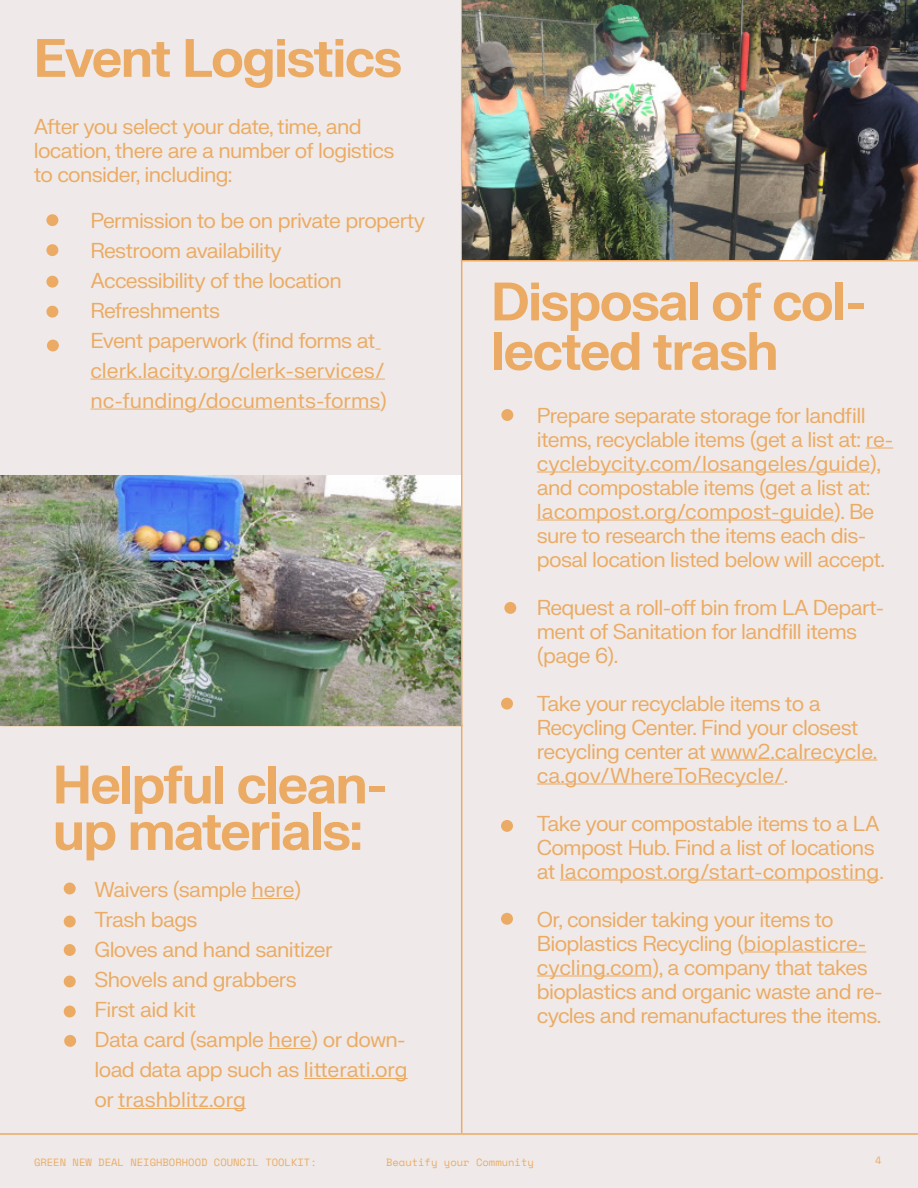
<style>
.page{position:relative;width:918px;height:1188px;background:#efeae9}
.page>*{position:absolute;margin:0;border:0;box-sizing:border-box;transform-origin:0 0}
.t1{font:700 52.5px/46.5px "FK Grotesk Neue Trial";letter-spacing:-.03em;color:#ebab64}
.t2{font:21px/24px "FK Grotesk Neue Trial";letter-spacing:-.03em;color:#ebab64}
.t3{font:21px/30px "FK Grotesk Neue Trial";color:#ebab64}
.t4{font:10.5px "Space Mono";color:#ebab64}
</style>
<div class="page">
<hr style="left:461px;top:0;width:1px;height:1133px;background:#ebab64">
<hr style="left:461px;top:260px;width:457px;height:1px;background:#ebab64">
<hr style="left:90px;top:379px;width:295px;height:1px;background:#ebab64">
<hr style="left:90px;top:409px;width:290px;height:1px;background:#ebab64">
<div style="left:46px;top:214px;width:12px;height:12px;background:#ebab64;border-radius:50%"></div>
<div style="left:46px;top:244px;width:12px;height:12px;background:#ebab64;border-radius:50%"></div>
<div style="left:46px;top:276px;width:12px;height:12px;background:#ebab64;border-radius:50%"></div>
<div style="left:46px;top:306px;width:12px;height:12px;background:#ebab64;border-radius:50%"></div>
<div style="left:47px;top:340px;width:12px;height:11px;background:#ebab64;border-radius:50%"></div>
<hr style="left:251px;top:898px;width:43px;height:1px;background:#ebab64">
<hr style="left:268px;top:1048px;width:43px;height:1px;background:#ebab64">
<hr style="left:304px;top:1078px;width:104px;height:1px;background:#ebab64">
<hr style="left:118px;top:1108px;width:128px;height:1px;background:#ebab64">
<div style="left:64px;top:883px;width:12px;height:11px;background:#ebab64;border-radius:50%"></div>
<div style="left:64px;top:944px;width:12px;height:12px;background:#ebab64;border-radius:50%"></div>
<div style="left:64px;top:916px;width:12px;height:11px;background:#ebab64;border-radius:50%"></div>
<div style="left:64px;top:976px;width:12px;height:11px;background:#ebab64;border-radius:50%"></div>
<div style="left:64px;top:1006px;width:12px;height:11px;background:#ebab64;border-radius:50%"></div>
<div style="left:64px;top:1035px;width:12px;height:12px;background:#ebab64;border-radius:50%"></div>
<hr style="left:0;top:1133px;width:918px;height:2px;background:#ebab64">
<hr style="left:1px;top:725px;width:462px;height:1px;background:#ebab64">
<img style="left:0;top:475px;width:461px;height:251px">
<svg style="left:866px;top:448px;width:27px;height:1px"></svg>
<hr style="left:537px;top:472px;width:333px;height:1px;background:#ebab64">
<hr style="left:537px;top:520px;width:297px;height:1px;background:#ebab64">
<hr style="left:711px;top:760px;width:166px;height:1px;background:#ebab64">
<hr style="left:537px;top:784px;width:247px;height:1px;background:#ebab64">
<hr style="left:560px;top:880px;width:319px;height:1px;background:#ebab64">
<hr style="left:744px;top:952px;width:122px;height:1px;background:#ebab64">
<hr style="left:537px;top:976px;width:115px;height:1px;background:#ebab64">
<div style="left:501px;top:409px;width:12px;height:12px;background:#ebab64;border-radius:50%"></div>
<div style="left:501px;top:698px;width:12px;height:12px;background:#ebab64;border-radius:50%"></div>
<div style="left:504px;top:602px;width:12px;height:12px;background:#ebab64;border-radius:50%"></div>
<div style="left:501px;top:820px;width:12px;height:12px;background:#ebab64;border-radius:50%"></div>
<div style="left:501px;top:913px;width:12px;height:12px;background:#ebab64;border-radius:50%"></div>
<img style="left:463px;top:0;width:455px;height:260px">
<p class="t1" style="left:34px;top:38px;width:370px">Event Logistics</p>
<p class="t2" style="left:34px;top:116px;width:362px">After you select your date, time, and location, there are a number of logistics to consider, including:</p>
<p class="t2" style="left:90px;top:210px;width:336px">Permission to be on private property</p>
<p class="t2" style="left:90px;top:240px;width:193px">Restroom availability</p>
<p class="t2" style="left:90px;top:270px;width:253px">Accessibility of the location</p>
<p class="t2" style="left:90px;top:300px;width:131px">Refreshments</p>
<p class="t3" style="left:90px;top:327px;width:298px">Event paperwork (find forms at clerk.lacity.org/clerk-services/ nc-funding/documents-forms)</p>
<p class="t1" style="left:53px;top:765px;width:337px">Helpful clean&shy;up materials:</p>
<p class="t2" style="left:94px;top:879px;width:208px">Waivers (sample here)</p>
<p class="t2" style="left:94px;top:909px;width:104px">Trash bags</p>
<p class="t2" style="left:94px;top:939px;width:240px">Gloves and hand sanitizer</p>
<p class="t2" style="left:94px;top:969px;width:204px">Shovels and grabbers</p>
<p class="t2" style="left:94px;top:999px;width:103px">First aid kit</p>
<p class="t2" style="left:94px;top:1026px;width:315px;line-height:30px;text-align:justify">Data card (sample here) or down&shy;load data app such as litterati.org or trashblitz.org</p>
<p class="t1" style="left:491px;top:281px;width:377px;line-height:49.5px">Disposal of col&shy;lected trash</p>
<p class="t2" style="left:537px;top:405px;width:358px">Prepare separate storage for landfill items, recyclable items (get a list at: re&shy;cyclebycity.com/losangeles/guide), and compostable items (get a list at: lacompost.org/compost-guide). Be sure to research the items each dis&shy;posal location listed below will accept.</p>
<p class="t2" style="left:537px;top:597px;width:349px">Request a roll-off bin from LA Depart&shy;ment of Sanitation for landfill items (page 6).</p>
<p class="t2" style="left:537px;top:693px;width:342px">Take your recyclable items to a Recycling Center. Find your closest recycling center at www2.calrecycle. ca.gov/WhereToRecycle/.</p>
<p class="t2" style="left:537px;top:813px;width:349px">Take your compostable items to a LA<br>Compost Hub. Find a list of locations at lacompost.org/start-composting.</p>
<p class="t2" style="left:537px;top:909px;width:347px">Or, consider taking your items to Bioplastics Recycling (bioplasticre&shy;cycling.com), a company that takes bioplastics and organic waste and re&shy;cycles and remanufactures the items.</p>
<p class="t4" style="left:34px;top:1154px;width:284px">GREEN NEW DEAL NEIGHBORHOOD COUNCIL TOOLKIT:</p>
<p class="t4" style="left:386px;top:1154px;width:149px">Beautify your Community</p>
<p class="t4" style="left:875px;top:1152px;width:8px">4</p>
</div>
